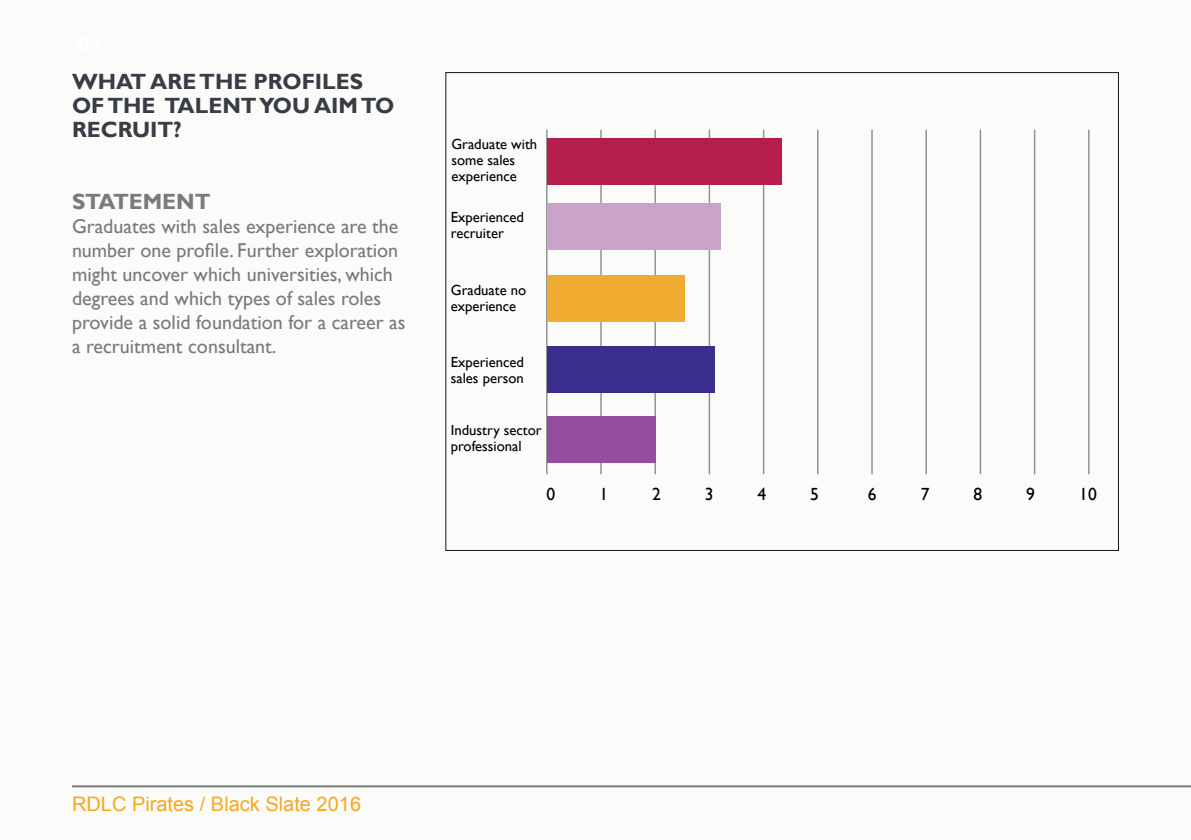
<style>
.page{position:relative;width:1191px;height:840px;background:#fff}
.page>*{position:absolute;margin:0;border:0;box-sizing:border-box;transform-origin:0 0}
.t1{font:700 22px/24px "Gill Sans";color:#383c45}
.t2{font:700 22px "Gill Sans";color:#777c79}
.t3{font:20px/24px "Gill Sans";color:#777c79}
.t4{font:20px "Arial";color:#f9a71b}
.t5{font:17.6px "Gill Sans";color:#000001}
.t6{font:14.6px/16.2px "Gill Sans";color:#000001}
</style>
<div class="page">
<div style="left:0;top:0;width:1191px;height:839px;background:#fbfbfa"></div>
<hr style="left:72px;top:784px;width:1119px;height:2px;background:#777c79">
<hr style="left:546px;top:130px;width:1px;height:344px;background:#8e9091">
<hr style="left:600px;top:130px;width:2px;height:344px;background:#8e9091">
<hr style="left:654px;top:130px;width:2px;height:344px;background:#8e9091">
<hr style="left:708px;top:130px;width:2px;height:344px;background:#8e9091">
<hr style="left:763px;top:130px;width:1px;height:344px;background:#8e9091">
<hr style="left:817px;top:130px;width:1px;height:344px;background:#8e9091">
<hr style="left:871px;top:130px;width:1px;height:344px;background:#8e9091">
<hr style="left:925px;top:130px;width:2px;height:344px;background:#8e9091">
<hr style="left:979px;top:130px;width:2px;height:344px;background:#8e9091">
<hr style="left:1034px;top:130px;width:1px;height:344px;background:#8e9091">
<hr style="left:1088px;top:130px;width:1px;height:344px;background:#8e9091">
<div style="left:547px;top:275px;width:137px;height:47px;background:#f0ac31"></div>
<div style="left:547px;top:138px;width:235px;height:47px;background:#b51e4c"></div>
<div style="left:547px;top:203px;width:174px;height:47px;background:#caa3cb"></div>
<div style="left:547px;top:346px;width:167px;height:47px;background:#392e8b"></div>
<div style="left:547px;top:415px;width:109px;height:47px;background:#944d9e"></div>
<p class="t1" style="left:72px;top:70px;width:324px">WHAT ARE THE PROFILES<br>OF THE TALENT YOU AIM TO<br>RECRUIT?</p>
<p class="t2" style="left:72px;top:188px;width:140px">STATEMENT</p>
<p class="t3" style="left:72px;top:214px;width:335px">Graduates with sales experience are the number one profile. Further exploration might uncover which universities, which degrees and which types of sales roles provide a solid foundation for a career as a recruitment consultant.</p>
<p class="t6" style="left:451px;top:136px;width:87px">Graduate with some sales experience</p>
<p class="t6" style="left:451px;top:209px;width:75px">Experienced recruiter</p>
<p class="t6" style="left:451px;top:282px;width:77px">Graduate no experience</p>
<p class="t6" style="left:451px;top:354px;width:75px">Experienced sales person</p>
<p class="t6" style="left:451px;top:422px;width:92px">Industry sector professional</p>
<p class="t5" style="left:546px;top:484px;width:10px">0</p>
<p class="t5" style="left:599px;top:484px;width:10px">1</p>
<p class="t5" style="left:652px;top:484px;width:10px">2</p>
<p class="t5" style="left:705px;top:484px;width:10px">3</p>
<p class="t5" style="left:757px;top:484px;width:10px">4</p>
<p class="t5" style="left:810px;top:484px;width:10px">5</p>
<p class="t5" style="left:868px;top:484px;width:10px">6</p>
<p class="t5" style="left:921px;top:484px;width:10px">7</p>
<p class="t5" style="left:973px;top:484px;width:10px">8</p>
<p class="t5" style="left:1026px;top:484px;width:10px">9</p>
<p class="t5" style="left:1079px;top:484px;width:19px">10</p>
<p class="t4" style="left:72px;top:790px;width:290px">RDLC Pirates / Black Slate 2016</p>
</div>
